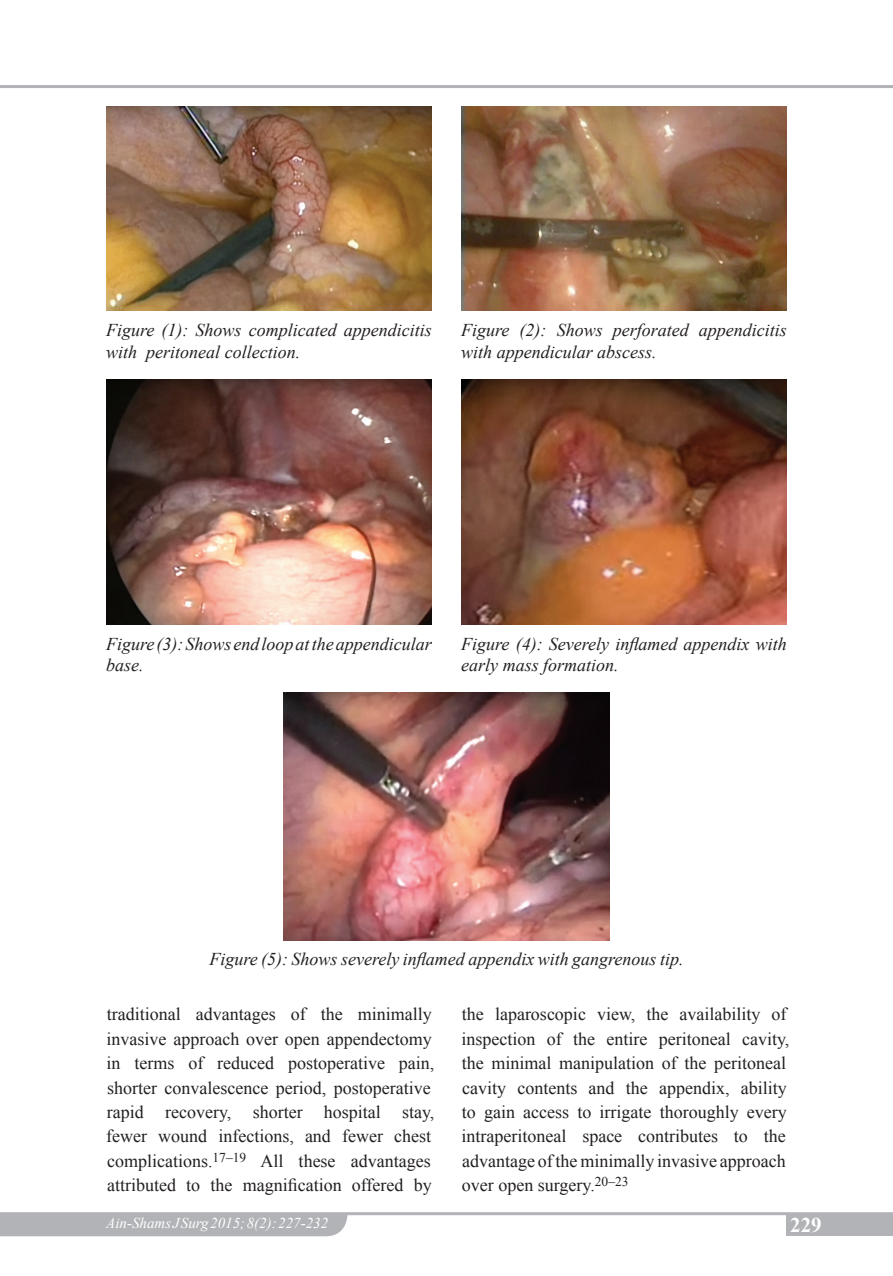
<style>
.page{position:relative;width:893px;height:1276px;background:#fff}
.page>*{position:absolute;margin:0;border:0;box-sizing:border-box;transform-origin:0 0}
.t1{font:700 21px "Times New Roman";color:#fff}
.TEXT{font:18px/24.3px "Times New Roman";color:#231f20}
.t2{font:italic 18px/21.6px "Times New Roman";color:#231f20}
.t3{font:italic 15px "Times New Roman";color:#fff}
</style>
<div class="page">
<hr style="left:0;top:85px;width:893px;height:3px;background:#b2b3b7">
<hr style="left:0;top:1212px;width:893px;height:3px;background:#b2b3b7">
<div style="left:787px;top:1214px;width:106px;height:22px;background:#b2b3b7"></div>
<div style="left:0;top:1215px;width:347px;height:21px;background:#b2b3b7"></div>
<img style="left:106px;top:106px;width:326px;height:205px">
<img style="left:461px;top:106px;width:326px;height:205px">
<img style="left:106px;top:379px;width:326px;height:245px">
<img style="left:461px;top:379px;width:326px;height:245px">
<img style="left:284px;top:692px;width:325px;height:248px">
<p class="t2" style="left:106px;top:319px;width:327px">Figure (1): Shows complicated appendicitis with peritoneal collection.</p>
<p class="t2" style="left:461px;top:319px;width:327px">Figure (2): Shows perforated appendicitis with appendicular abscess.</p>
<p class="t2" style="left:106px;top:632px;width:327px">Figure (3): Shows end loop at the appendicular base.</p>
<p class="t2" style="left:461px;top:632px;width:327px">Figure (4): Severely inflamed appendix with early mass formation.</p>
<p class="t2" style="left:209px;top:948px;width:476px">Figure (5): Shows severely inflamed appendix with gangrenous tip.</p>
<p class="TEXT" style="left:106px;top:1002px;width:330px">traditional advantages of the minimally invasive approach over open appendectomy in terms of reduced postoperative pain, shorter convalescence period, postoperative rapid recovery, shorter hospital stay, fewer wound infections, and fewer chest complications.<sup>17–19</sup> All these advantages attributed to the magnification offered by</p>
<p class="TEXT" style="left:462px;top:1002px;width:329px">the laparoscopic view, the availability of inspection of the entire peritoneal cavity, the minimal manipulation of the peritoneal cavity contents and the appendix, ability to gain access to irrigate thoroughly every intraperitoneal space contributes to the advantage of the minimally invasive approach over open surgery.<sup>20–23</sup></p>
<p class="t3" style="left:106px;top:1212px;width:223px">Ain-Shams J Surg 2015; 8(2): 227-232</p>
<p class="t1" style="left:790px;top:1210px;width:33px">229</p>
</div>
